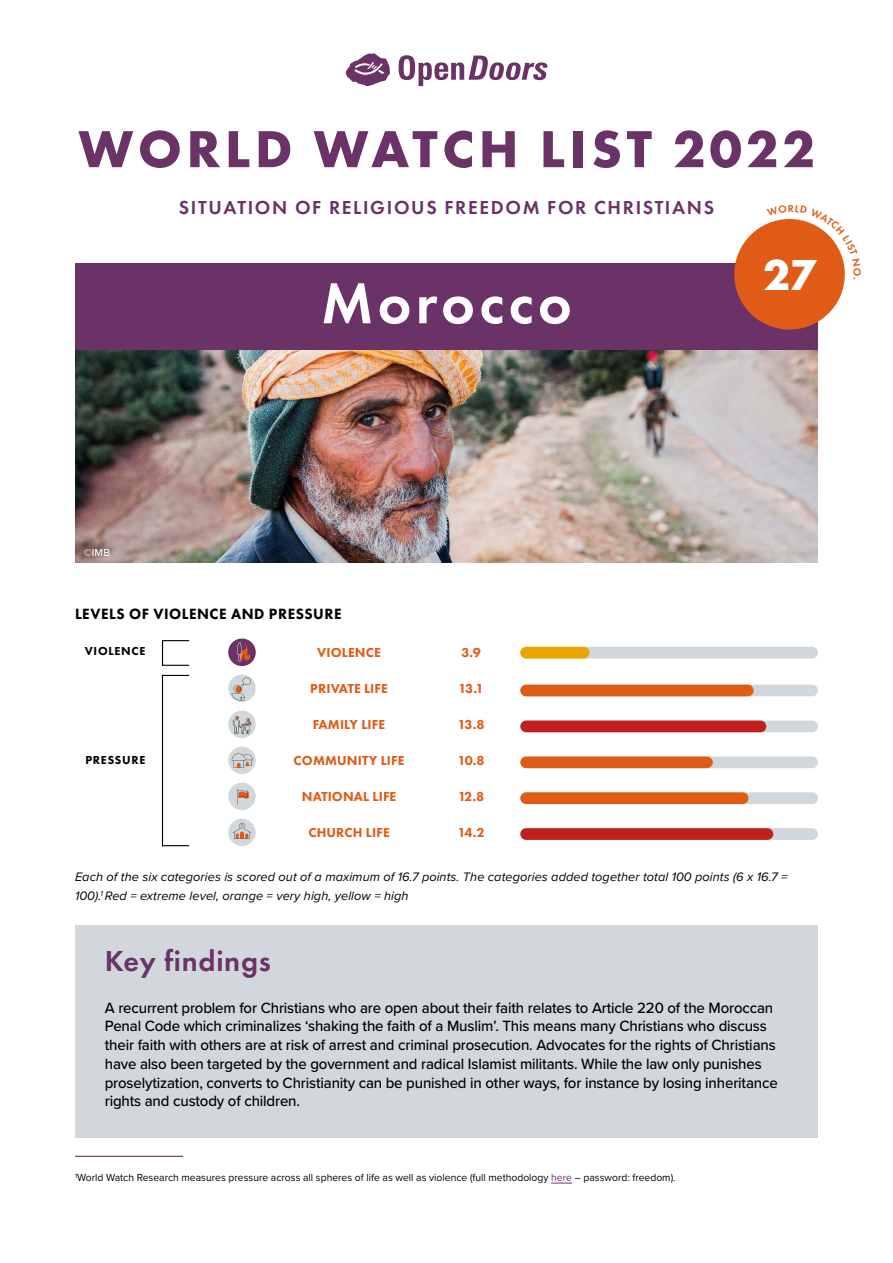
<style>
.page{position:relative;width:893px;height:1263px;background:#fff}
.page>*{position:absolute;margin:0;border:0;box-sizing:border-box;transform-origin:0 0}
.t1{font:600 60px "Futura PT";letter-spacing:.07em;color:#fff}
.t2{font:700 54px "Futura PT";letter-spacing:.085em;color:#6b3267}
.t3{font:700 45px "Futura PT";color:#fff}
.t4{font:600 30px "Futura PT";letter-spacing:.025em;color:#6b3267}
.t5{font:600 19.5px "Futura PT";letter-spacing:.085em;color:#6b3267}
.t6{font:500 15.45px/18.8px "Proxima Nova";letter-spacing:-.01em;color:#000}
.t7{font:800 15.45px "Futura PT";letter-spacing:.035em;color:#000}
.t8{font:800 13.5px "Futura PT";letter-spacing:.01em;color:#e05c16}
.t9{font:italic 12.75px/18.8px "Proxima Nova";letter-spacing:.005em;color:#000}
.t10{font:800 12px "Futura PT";letter-spacing:.06em;color:#000}
.t11{font:10.65px "Proxima Nova";color:#000}
.t12{font:500 10.5px "Proxima Nova";color:#fff}
.s1{color:#6b3267}
</style>
<div class="page">
<div style="left:228px;top:638px;width:28px;height:28px;background:#6b3267;border-radius:50%"></div>
<svg style="left:237px;top:642px;width:14px;height:19px"></svg>
<div style="left:228px;top:819px;width:28px;height:27px;background:#d1d7da;border-radius:50%"></div>
<svg style="left:233px;top:823px;width:18px;height:16px"></svg>
<div style="left:228px;top:783px;width:28px;height:27px;background:#d1d7da;border-radius:50%"></div>
<svg style="left:237px;top:789px;width:12px;height:16px"></svg>
<div style="left:228px;top:747px;width:28px;height:27px;background:#d1d7da;border-radius:50%"></div>
<svg style="left:232px;top:753px;width:21px;height:15px"></svg>
<div style="left:228px;top:711px;width:28px;height:27px;background:#d1d7da;border-radius:50%"></div>
<svg style="left:233px;top:716px;width:18px;height:18px"></svg>
<div style="left:228px;top:675px;width:28px;height:27px;background:#d1d7da;border-radius:50%"></div>
<svg style="left:231px;top:677px;width:20px;height:24px"></svg>
<div style="left:520px;top:828px;width:298px;height:12px;background:#d1d7da;border-radius:6px"></div>
<div style="left:520px;top:828px;width:253px;height:12px;background:#c01f1c;border-radius:6px"></div>
<div style="left:520px;top:720px;width:298px;height:12px;background:#d1d7da;border-radius:6px"></div>
<div style="left:520px;top:720px;width:246px;height:12px;background:#c01f1c;border-radius:6px"></div>
<div style="left:520px;top:685px;width:298px;height:11px;background:#d1d7da;border-radius:6px"></div>
<div style="left:520px;top:685px;width:234px;height:11px;background:#e05c16;border-radius:6px"></div>
<div style="left:520px;top:647px;width:298px;height:11px;background:#d1d7da;border-radius:6px"></div>
<div style="left:520px;top:756px;width:298px;height:12px;background:#d1d7da;border-radius:6px"></div>
<div style="left:520px;top:792px;width:298px;height:12px;background:#d1d7da;border-radius:6px"></div>
<div style="left:520px;top:792px;width:228px;height:12px;background:#e05c16;border-radius:6px"></div>
<div style="left:520px;top:756px;width:193px;height:12px;background:#e05c16;border-radius:6px"></div>
<div style="left:520px;top:647px;width:69px;height:11px;background:#eba500;border-radius:6px"></div>
<div style="left:75px;top:925px;width:743px;height:212px;background:#d1d7da"></div>
<hr style="left:75px;top:1156px;width:108px;height:1px;background:#6b3267">
<svg style="left:551px;top:1183px;width:21px;height:1px"></svg>
<svg style="left:345px;top:53px;width:45px;height:33px"></svg>
<svg style="left:399px;top:55px;width:148px;height:31px"></svg>
<img style="left:75px;top:349px;width:743px;height:214px">
<div style="left:75px;top:263px;width:743px;height:86px;background:#6b3267"></div>
<svg style="left:163px;top:675px;width:26px;height:1px"></svg>
<svg style="left:163px;top:845px;width:26px;height:1px"></svg>
<hr style="left:162px;top:675px;width:1px;height:171px;background:#000">
<svg style="left:162px;top:640px;width:27px;height:26px"></svg>
<div style="left:734px;top:219px;width:111px;height:111px;background:#e05c16;border-radius:50%"></div>
<svg style="left:766px;top:219px;width:79px;height:60px"></svg>
<h2 class="t2" style="left:78px;top:114px;width:738px">WORLD WATCH LIST 2022</h2>
<p class="t5" style="left:179px;top:195px;width:537px">SITUATION OF RELIGIOUS FREEDOM FOR CHRISTIANS</p>
<p class="t12" style="left:84px;top:544px;width:28px">©IMB</p>
<h1 class="t1" style="left:321px;top:266px;width:252px">Morocco</h1>
<p class="t7" style="left:75px;top:604px;width:268px">LEVELS OF VIOLENCE AND PRESSURE</p>
<p class="t10" style="left:85px;top:643px;width:62px">VIOLENCE</p>
<p class="t10" style="left:85px;top:753px;width:62px">PRESSURE</p>
<p class="t8" style="left:317px;top:644px;width:65px">VIOLENCE</p>
<p class="t8" style="left:310px;top:680px;width:79px">PRIVATE LIFE</p>
<p class="t8" style="left:313px;top:716px;width:74px">FAMILY LIFE</p>
<p class="t8" style="left:294px;top:752px;width:112px">COMMUNITY LIFE</p>
<p class="t8" style="left:302px;top:788px;width:96px">NATIONAL LIFE</p>
<p class="t8" style="left:308px;top:824px;width:83px">CHURCH LIFE</p>
<p class="t8" style="left:461px;top:644px;width:21px">3.9</p>
<p class="t8" style="left:458px;top:680px;width:27px">13.1</p>
<p class="t8" style="left:458px;top:716px;width:28px">13.8</p>
<p class="t8" style="left:458px;top:752px;width:29px">10.8</p>
<p class="t8" style="left:458px;top:788px;width:28px">12.8</p>
<p class="t8" style="left:458px;top:824px;width:28px">14.2</p>
<h3 class="t3" style="left:763px;top:246px;width:54px">27</h3>
<p class="t9" style="left:75px;top:867px;width:714px">Each of the six categories is scored out of a maximum of 16.7 points. The categories added together total 100 points (6 x 16.7 =<br>100).<sup>1</sup> Red = extreme level, orange = very high, yellow = high</p>
<h3 class="t4" style="left:105px;top:942px;width:168px">Key findings</h3>
<p class="t6" style="left:105px;top:997px;width:674px">A recurrent problem for Christians who are open about their faith relates to Article 220 of the Moroccan Penal Code which criminalizes ‘shaking the faith of a Muslim’. This means many Christians who discuss their faith with others are at risk of arrest and criminal prosecution. Advocates for the rights of Christians have also been targeted by the government and radical Islamist militants. While the law only punishes proselytization, converts to Christianity can be punished in other ways, for instance by losing inheritance rights and custody of children.</p>
<p class="t11" style="left:75px;top:1170px;width:602px"><sup>1</sup>World Watch Research measures pressure across all spheres of life as well as violence (full methodology <span class="s1">here</span> – password: freedom).</p>
</div>
